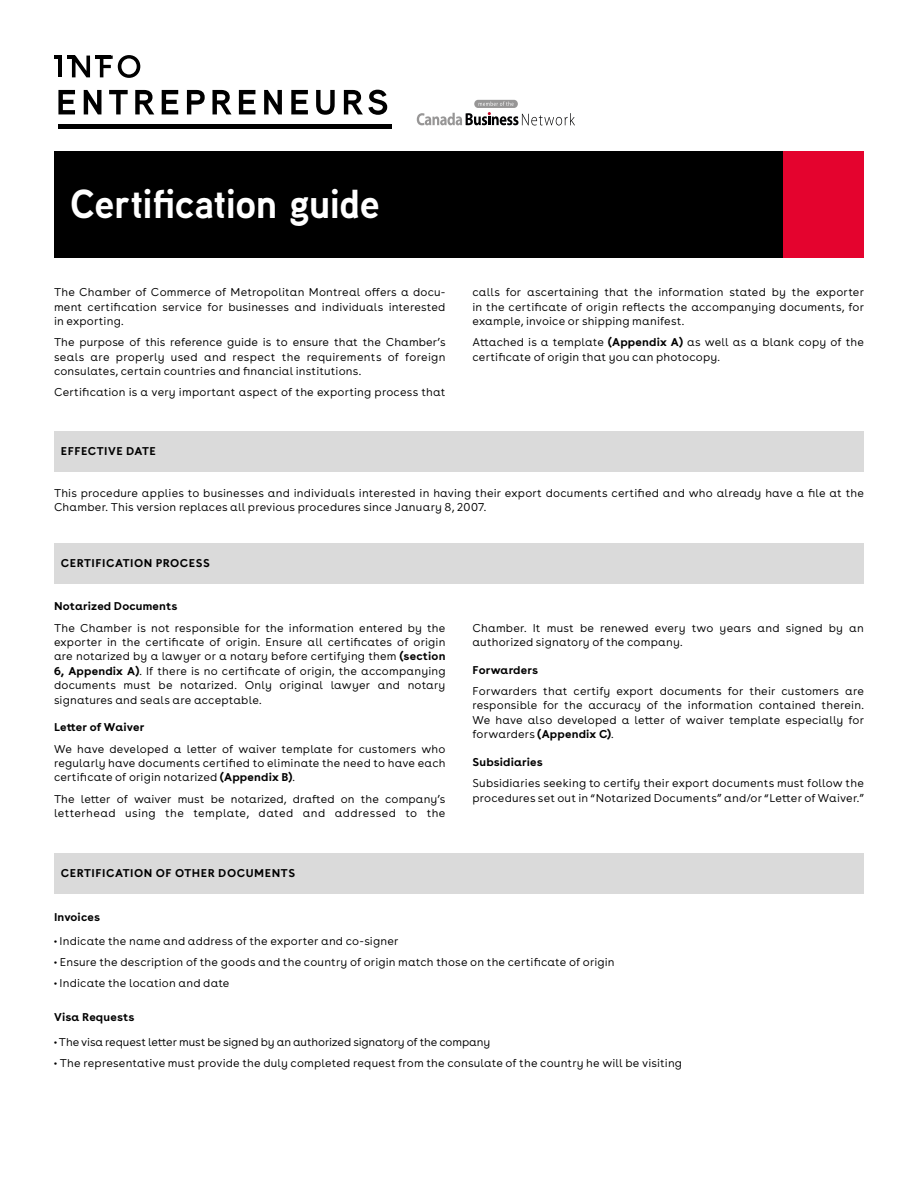
<style>
.page{position:relative;width:918px;height:1188px;background:#fff}
.page>*{position:absolute;margin:0;border:0;box-sizing:border-box;transform-origin:0 0}
.t1{font:700 40.5px "Aaux Next";letter-spacing:-.015em;color:#fff}
.t2{font:300 12px/14.4px "Buenos Aires";letter-spacing:.015em;color:#000;text-align:justify}
.t3{font:700 12px "Buenos Aires";letter-spacing:.02em;color:#000}
.t4{font:300 12px "Buenos Aires";letter-spacing:-.01em;color:#000}
.t5{font:700 12px "Buenos Aires";letter-spacing:.04em;color:#000}
.t6{font:700 12px "Buenos Aires";letter-spacing:.045em;color:#000}
.s1{font-weight:700}
.s2{font-weight:700;font-size:13.5px}
</style>
<div class="page">
<hr style="left:59px;top:56px;width:3px;height:21px;background:#000">
<svg style="left:58px;top:90px;width:17px;height:24px"></svg>
<svg style="left:84px;top:90px;width:17px;height:24px"></svg>
<svg style="left:109px;top:90px;width:19px;height:24px"></svg>
<svg style="left:135px;top:90px;width:19px;height:24px"></svg>
<svg style="left:162px;top:90px;width:16px;height:24px"></svg>
<svg style="left:187px;top:90px;width:18px;height:24px"></svg>
<svg style="left:212px;top:90px;width:20px;height:24px"></svg>
<svg style="left:239px;top:90px;width:16px;height:24px"></svg>
<svg style="left:264px;top:90px;width:18px;height:24px"></svg>
<svg style="left:291px;top:90px;width:17px;height:24px"></svg>
<svg style="left:316px;top:90px;width:19px;height:25px"></svg>
<svg style="left:344px;top:90px;width:43px;height:25px"></svg>
<div style="left:58px;top:124px;width:334px;height:5px;background:#000"></div>
<svg style="left:54px;top:56px;width:5px;height:3px"></svg>
<svg style="left:68px;top:55px;width:72px;height:23px"></svg>
<div style="left:54px;top:431px;width:810px;height:40px;background:#dadada"></div>
<div style="left:54px;top:543px;width:810px;height:40px;background:#dadada"></div>
<div style="left:54px;top:853px;width:810px;height:40px;background:#dadada"></div>
<svg style="left:417px;top:112px;width:158px;height:13px"></svg>
<div style="left:474px;top:100px;width:44px;height:8px;background:#979696;border-radius:4px"></div>
<svg style="left:479px;top:101px;width:35px;height:5px"></svg>
<div style="left:54px;top:151px;width:729px;height:106px;background:#000"></div>
<div style="left:783px;top:151px;width:81px;height:107px;background:#e4032e"></div>
<h1 class="t1" style="left:70px;top:176px;width:311px">Certification guide</h1>
<p class="t2" style="left:54px;top:285px;width:393px">The Chamber of Commerce of Metropolitan Montreal offers a docu&shy;ment certification service for businesses and individuals interested in exporting.</p>
<p class="t2" style="left:54px;top:335px;width:393px">The purpose of this reference guide is to ensure that the Chamber’s seals are properly used and respect the requirements of foreign consulates, certain countries and financial institutions.</p>
<p class="t2" style="left:54px;top:385px;width:393px">Certification is a very important aspect of the exporting process that</p>
<p class="t5" style="left:61px;top:443px;width:97px">EFFECTIVE DATE</p>
<p class="t2" style="left:472px;top:285px;width:393px">calls for ascertaining that the information stated by the exporter in the certificate of origin reflects the accompanying documents, for example, invoice or shipping manifest.</p>
<p class="t2" style="left:472px;top:335px;width:393px">Attached is a template <span class="s1">(Appendix A)</span> as well as a blank copy of the certificate of origin that you can photocopy.</p>
<p class="t2" style="left:54px;top:486px;width:812px">This procedure applies to businesses and individuals interested in having their export documents certified and who already have a file at the<br>Chamber. This version replaces all previous procedures since January 8, 2007.</p>
<p class="t5" style="left:61px;top:555px;width:151px">CERTIFICATION PROCESS</p>
<p class="t3" style="left:54px;top:598px;width:125px">Notarized Documents</p>
<p class="t2" style="left:54px;top:620px;width:393px">The Chamber is not responsible for the information entered by the exporter in the certificate of origin. Ensure all certificates of origin are notarized by a lawyer or a notary before certifying them <span class="s1">(section 6, Appendix A)</span>. If there is no certificate of origin, the accompanying documents must be notarized. Only original lawyer and notary signatures and seals are acceptable.</p>
<p class="t3" style="left:54px;top:719px;width:92px">Letter of Waiver</p>
<p class="t2" style="left:54px;top:741px;width:393px">We have developed a letter of waiver template for customers who regularly have documents certified to eliminate the need to have each certificate of origin notarized <span class="s1">(Appendix B)</span>.</p>
<p class="t2" style="left:54px;top:791px;width:393px">The letter of waiver must be notarized, drafted on the company’s letterhead using the template, dated and addressed to the</p>
<p class="t2" style="left:472px;top:620px;width:393px">Chamber. It must be renewed every two years and signed by an authorized signatory of the company.</p>
<p class="t3" style="left:472px;top:662px;width:67px">Forwarders</p>
<p class="t2" style="left:472px;top:684px;width:393px">Forwarders that certify export documents for their customers are responsible for the accuracy of the information contained therein.<br>We have also developed a letter of waiver template especially for forwarders <span class="s1">(Appendix C)</span>.</p>
<p class="t3" style="left:472px;top:754px;width:72px">Subsidiaries</p>
<p class="t2" style="left:472px;top:776px;width:393px">Subsidiaries seeking to certify their export documents must follow the procedures set out in “Notarized Documents” and/or “Letter of Waiver.”</p>
<p class="t6" style="left:61px;top:865px;width:236px">CERTIFICATION OF OTHER DOCUMENTS</p>
<p class="t3" style="left:54px;top:909px;width:47px">Invoices</p>
<p class="t2" style="left:54px;top:934px;width:346px"><span class="s2">•</span> Indicate the name and address of the exporter and co-signer</p>
<p class="t2" style="left:54px;top:955px;width:562px"><span class="s2">•</span> Ensure the description of the goods and the country of origin match those on the certificate of origin</p>
<p class="t2" style="left:54px;top:975px;width:177px"><span class="s2">•</span> Indicate the location and date</p>
<p class="t3" style="left:54px;top:1009px;width:82px">Visa Requests</p>
<p class="t4" style="left:54px;top:1035px;width:438px"><span class="s2">•</span> The visa request letter must be signed by an authorized signatory of the company</p>
<p class="t2" style="left:54px;top:1055px;width:630px"><span class="s2">•</span> The representative must provide the duly completed request from the consulate of the country he will be visiting</p>
</div>
